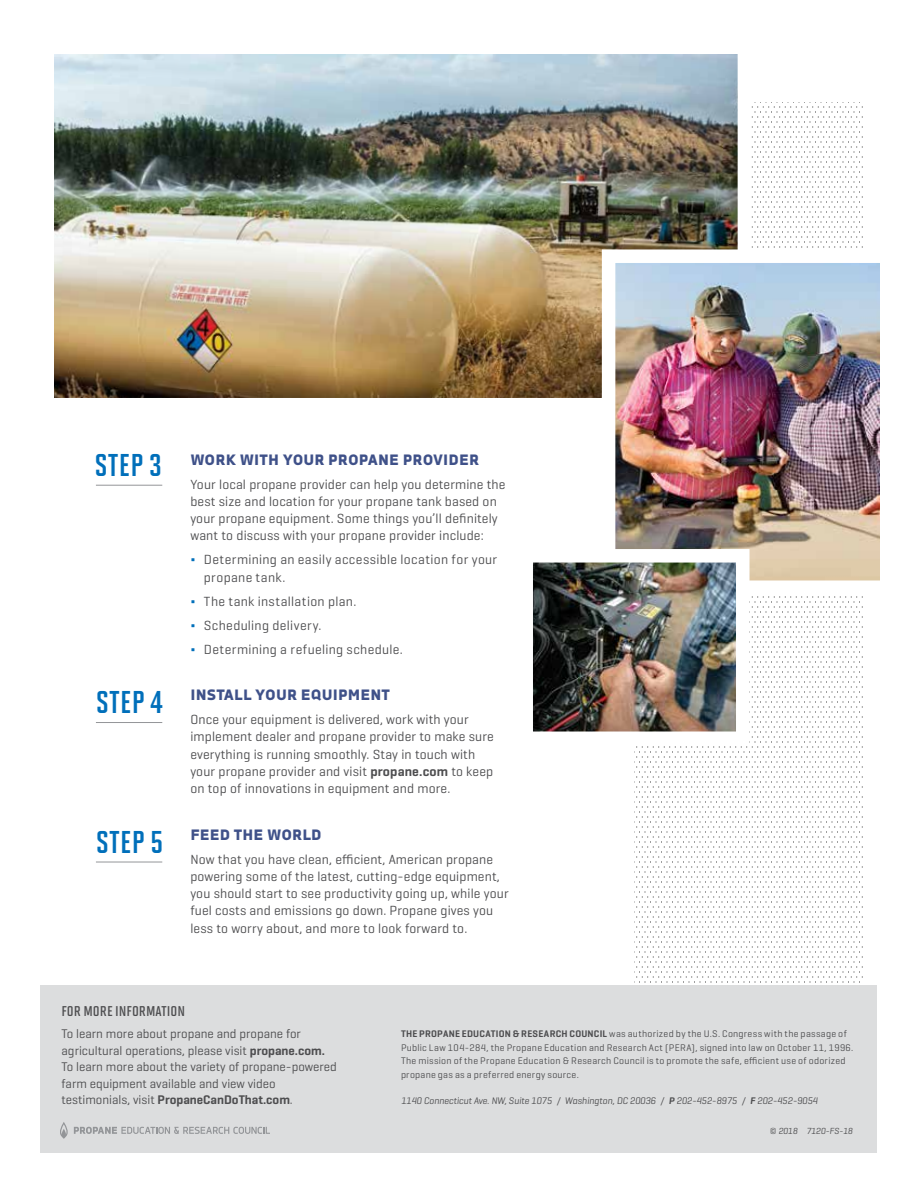
<style>
.page{position:relative;width:918px;height:1188px;background:#fff}
.page>*{position:absolute;margin:0;border:0;box-sizing:border-box;transform-origin:0 0}
.t1{font:700 31.5px "Solano Gothic Sc Pro";letter-spacing:.02em;color:#006fba}
.t2{font:16.5px "Solano Gothic Sc Pro Sb SC";color:#4d4d4f}
.t3{font:800 15px "Decima Nova";letter-spacing:.01em;color:#3f5189}
.t4{font:13.5px/17.2px "Geogrotesque";letter-spacing:.01em;color:#4d4d4f}
.t5{font:12.75px/16.5px "Geogrotesque";color:#4d4d4f}
.t6{font:9.75px/13.5px "Geogrotesque";letter-spacing:.03em;color:#4d4d4f}
.t7{font:italic 9.75px "Geogrotesque";letter-spacing:-.01em;color:#4d4d4f}
.t8{font:italic 9px "Geogrotesque";letter-spacing:-.01em;color:#4d4d4f}
.s1{font-weight:500;color:#006fba}
.s2{font-weight:600}
</style>
<div class="page">
<svg style="left:634px;top:106px;width:230px;height:880px"></svg>
<img style="left:54px;top:54px;width:704px;height:344px">
<img style="left:617px;top:264px;width:262px;height:315px">
<img style="left:534px;top:564px;width:201px;height:166px">
<div style="left:519px;top:549px;width:231px;height:196px;border:14px solid #fff"></div>
<div style="left:40px;top:986px;width:838px;height:167px;background:#dcddde"></div>
<svg style="left:60px;top:1122px;width:210px;height:17px"></svg>
<hr style="left:96px;top:722px;width:66px;height:1px;background:#939598">
<hr style="left:96px;top:862px;width:66px;height:1px;background:#939598">
<hr style="left:96px;top:485px;width:66px;height:1px;background:#939598">
<h1 class="t1" style="left:95px;top:448px;width:68px">STEP 3</h1>
<h1 class="t1" style="left:96px;top:685px;width:68px">STEP 4</h1>
<h1 class="t1" style="left:96px;top:825px;width:68px">STEP 5</h1>
<p class="t3" style="left:190px;top:451px;width:290px">WORK WITH YOUR PROPANE PROVIDER</p>
<p class="t4" style="left:190px;top:475px;width:317px">Your local propane provider can help you determine the best size and location for your propane tank based on your propane equipment. Some things you’ll definitely want to discuss with your propane provider include:</p>
<p class="t4" style="left:204px;top:551px;width:295px;text-indent:-14px"><span class="s1">Δ</span> Determining an easily accessible location for your propane tank.</p>
<p class="t4" style="left:190px;top:589px;width:214px;line-height:24px"><span class="s1">Δ</span> The tank installation plan.<br><span class="s1">Δ</span> Scheduling delivery.<br><span class="s1">Δ</span> Determining a refueling schedule.</p>
<p class="t3" style="left:190px;top:686px;width:201px">INSTALL YOUR EQUIPMENT</p>
<p class="t4" style="left:190px;top:710px;width:305px">Once your equipment is delivered, work with your implement dealer and propane provider to make sure everything is running smoothly. Stay in touch with your propane provider and visit <span class="s2">propane.com</span> to keep on top of innovations in equipment and more.</p>
<p class="t3" style="left:190px;top:826px;width:133px">FEED THE WORLD</p>
<p class="t4" style="left:190px;top:850px;width:320px">Now that you have clean, efficient, American propane powering some of the latest, cutting-edge equipment, you should start to see productivity going up, while your fuel costs and emissions go down. Propane gives you less to worry about, and more to look forward to.</p>
<p class="t2" style="left:62px;top:1002px;width:125px">for more information</p>
<p class="t5" style="left:62px;top:1025px;width:277px">To learn more about propane and propane for agricultural operations, please visit <span class="s2">propane.com.<br></span>To learn more about the variety of propane-powered farm equipment available and view video testimonials, visit <span class="s2">PropaneCanDoThat.com</span>.</p>
<p class="t6" style="left:401px;top:1027px;width:454px"><span class="s2">THE PROPANE EDUCATION &amp; RESEARCH COUNCIL</span> was authorized by the U.S. Congress with the passage of Public Law 104-284, the Propane Education and Research Act (PERA), signed into law on October 11, 1996.<br>The mission of the Propane Education &amp; Research Council is to promote the safe, efficient use of odorized propane gas as a preferred energy source.</p>
<p class="t8" style="left:770px;top:1125px;width:84px">© 2018 7120-FS-18</p>
<p class="t7" style="left:401px;top:1095px;width:418px">1140 Connecticut Ave. NW, Suite 1075 / Washington, DC 20036 / <span class="s2">P</span> 202-452-8975 / <span class="s2">F</span> 202-452-9054</p>
</div>
